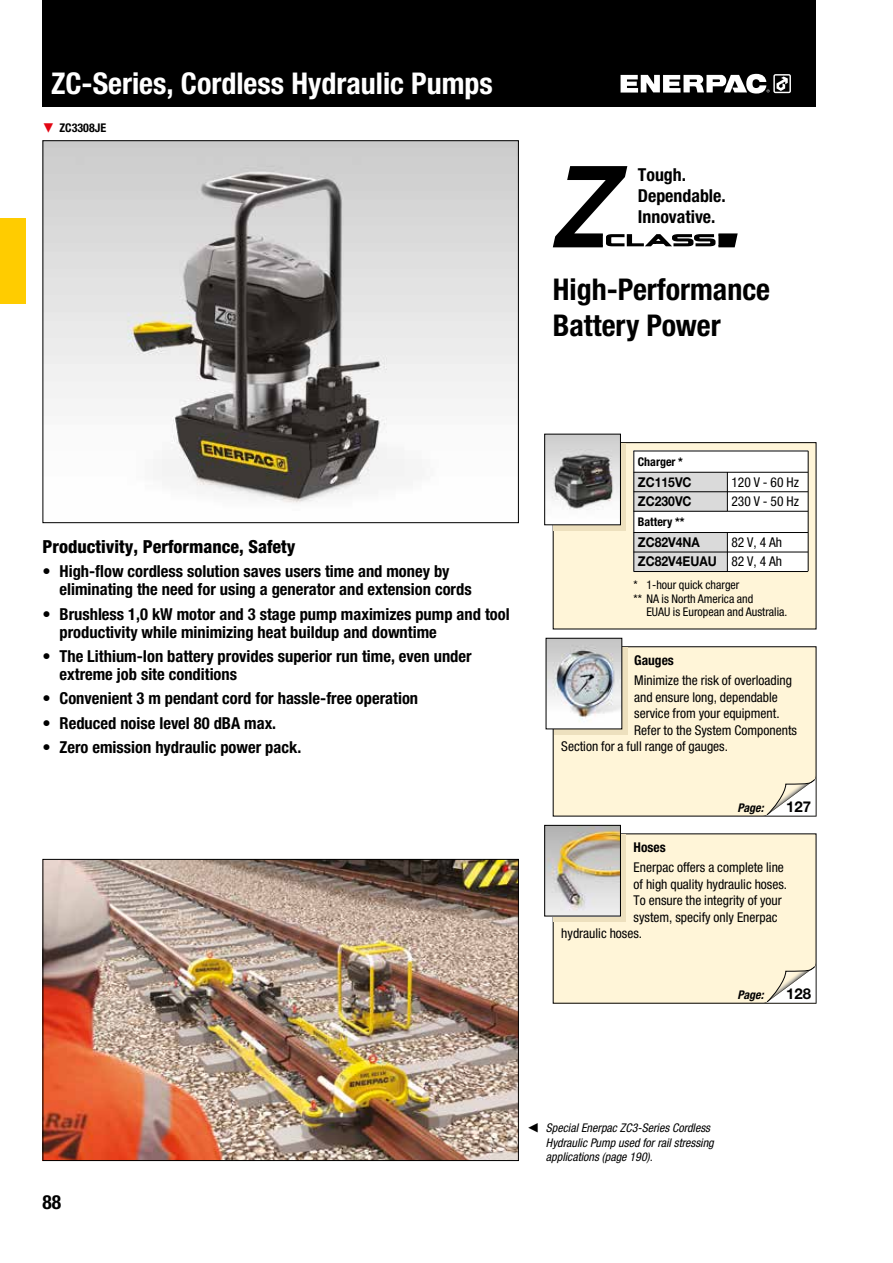
<style>
.page{position:relative;width:893px;height:1263px;background:#fff}
.page>*{position:absolute;margin:0;border:0;box-sizing:border-box;transform-origin:0 0}
.t1{font:700 condensed 30px "Helvetica Neue LTW1 G";color:#fff}
.t2{font:700 condensed 30px/36px "Helvetica Neue LTW1 G";color:#000}
.t3{font:700 condensed 19.5px "Helvetica Neue LTW1 G";color:#000}
.t4{font:800 condensed 18px "Helvetica Neue LTW1 G";color:#000}
.t5{font:700 condensed 17.85px/21.1px "Helvetica Neue LTW1 G";color:#000}
.t6{font:700 condensed 16.5px/18px "Helvetica Neue LTW1 G";color:#000}
.t7{font:700 15px "Helvetica Neue LTW1 G";color:#000}
.t8{font:condensed 13.5px/19.5px "Helvetica Neue LTW1 G";color:#000}
.t9{font:700 13.5px/19.5px "Helvetica Neue LTW1 G";color:#000;scale:.9 1}
.t10{font:700 condensed 13.5px "Helvetica Neue LTW1 G";color:#000}
.t11{font:italic condensed 12px/14.2px "Helvetica Neue LTW1 G";color:#000}
.t12{font:condensed 12px "Helvetica Neue LTW1 G";color:#000}
.t13{font:700 condensed 12px "Helvetica Neue LTW1 G";color:#000}
.t14{font:italic 700 condensed 12px "Helvetica Neue LTW1 G";color:#000}
.s1{color:#e30613}
</style>
<div class="page">
<div style="left:43px;top:0;width:773px;height:106px;background:#000"></div>
<svg style="left:621px;top:74px;width:170px;height:20px"></svg>
<div style="left:0;top:219px;width:26px;height:85px;background:#fc0"></div>
<img style="left:45px;top:142px;width:472px;height:361px">
<div style="left:553px;top:834px;width:263px;height:169px;background:#fff5d8"></div>
<div style="left:554px;top:834px;width:72px;height:87px;background:#ede0be"></div>
<img style="left:546px;top:827px;width:73px;height:87px">
<div style="left:544px;top:825px;width:77px;height:91px;border:1px solid #000"></div>
<div style="left:553px;top:646px;width:263px;height:170px;background:#fff5d8"></div>
<svg style="left:554px;top:647px;width:73px;height:87px"></svg>
<img style="left:548px;top:640px;width:72px;height:87px">
<div style="left:553px;top:443px;width:263px;height:186px;background:#fff5d8"></div>
<div style="left:554px;top:443px;width:72px;height:87px;background:#ede0be"></div>
<img style="left:546px;top:436px;width:73px;height:87px">
<div style="left:544px;top:434px;width:77px;height:91px;border:1px solid #000"></div>
<div style="left:634px;top:451px;width:174px;height:60px;background:#fff"></div>
<div style="left:634px;top:511px;width:174px;height:60px;background:#fff"></div>
<div style="left:634px;top:472px;width:93px;height:39px;background:#dadada"></div>
<div style="left:634px;top:532px;width:93px;height:39px;background:#dadada"></div>
<hr style="left:634px;top:472px;width:174px;height:1px;background:#000">
<hr style="left:634px;top:491px;width:174px;height:1px;background:#000">
<hr style="left:634px;top:511px;width:174px;height:1px;background:#000">
<hr style="left:634px;top:532px;width:174px;height:1px;background:#000">
<hr style="left:634px;top:552px;width:174px;height:1px;background:#000">
<hr style="left:634px;top:571px;width:174px;height:1px;background:#000">
<hr style="left:634px;top:451px;width:174px;height:1px;background:#000">
<hr style="left:634px;top:451px;width:1px;height:120px;background:#000">
<hr style="left:808px;top:451px;width:1px;height:120px;background:#000">
<hr style="left:727px;top:532px;width:1px;height:39px;background:#000">
<hr style="left:727px;top:472px;width:1px;height:39px;background:#000">
<svg style="left:552px;top:166px;width:186px;height:82px"></svg>
<svg style="left:763px;top:962px;width:53px;height:41px"></svg>
<svg style="left:763px;top:775px;width:53px;height:41px"></svg>
<img style="left:45px;top:861px;width:472px;height:298px">
<div style="left:43px;top:859px;width:476px;height:302px;border:1px solid #000"></div>
<h1 class="t1" style="left:51px;top:65px;width:443px">ZC-Series, Cordless Hydraulic Pumps</h1>
<p class="t13" style="left:43px;top:120px;width:65px"><span class="s1">▼</span> ZC3308JE</p>
<p class="t5" style="left:638px;top:164px;width:89px">Tough.<br>Dependable.<br>Innovative.</p>
<h1 class="t2" style="left:553px;top:272px;width:219px">High-Performance<br>Battery Power</h1>
<p class="t4" style="left:43px;top:535px;width:255px">Productivity, Performance, Safety</p>
<p class="t6" style="left:60px;top:562px;width:414px;text-indent:-17px">• High-flow cordless solution saves users time and money by eliminating the need for using a generator and extension cords</p>
<p class="t6" style="left:60px;top:605px;width:452px;text-indent:-17px">• Brushless 1,0 kW motor and 3 stage pump maximizes pump and tool productivity while minimizing heat buildup and downtime</p>
<p class="t6" style="left:60px;top:647px;width:414px;text-indent:-17px">• The Lithium-Ion battery provides superior run time, even under extreme job site conditions</p>
<p class="t6" style="left:43px;top:690px;width:377px">• Convenient 3 m pendant cord for hassle-free operation</p>
<p class="t6" style="left:43px;top:714px;width:235px">• Reduced noise level 80 dBA max.</p>
<p class="t6" style="left:43px;top:738px;width:260px">• Zero emission hydraulic power pack.</p>
<p class="t13" style="left:638px;top:454px;width:47px">Charger *</p>
<p class="t9" style="left:638px;top:472px;width:61px">ZC115VC<br>ZC230VC</p>
<p class="t9" style="left:638px;top:532px;width:89px">ZC82V4NA<br>ZC82V4EUAU</p>
<p class="t13" style="left:638px;top:514px;width:48px">Battery **</p>
<p class="t8" style="left:731px;top:472px;width:69px">120 V - 60 Hz<br>230 V - 50 Hz</p>
<p class="t8" style="left:731px;top:532px;width:52px">82 V, 4 Ah<br>82 V, 4 Ah</p>
<p class="t12" style="left:634px;top:578px;width:107px">* 1-hour quick charger</p>
<p class="t12" style="left:634px;top:591px;width:121px">** NA is North America and</p>
<p class="t12" style="left:646px;top:605px;width:142px">EUAU is European and Australia.</p>
<p class="t10" style="left:634px;top:652px;width:41px">Gauges</p>
<p class="t8" style="left:634px;top:671px;width:159px">Minimize the risk of overloading</p>
<p class="t8" style="left:634px;top:687px;width:145px">and ensure long, dependable</p>
<p class="t8" style="left:634px;top:704px;width:147px">service from your equipment.</p>
<p class="t8" style="left:634px;top:720px;width:164px">Refer to the System Components</p>
<p class="t8" style="left:561px;top:737px;width:168px">Section for a full range of gauges.</p>
<p class="t14" style="left:737px;top:800px;width:28px">Page:</p>
<p class="t7" style="left:786px;top:797px;width:27px">127</p>
<p class="t10" style="left:634px;top:839px;width:34px">Hoses</p>
<p class="t8" style="left:634px;top:858px;width:152px">Enerpac offers a complete line</p>
<p class="t8" style="left:634px;top:874px;width:155px">of high quality hydraulic hoses.</p>
<p class="t8" style="left:634px;top:891px;width:150px">To ensure the integrity of your</p>
<p class="t8" style="left:634px;top:907px;width:145px">system, specify only Enerpac</p>
<p class="t8" style="left:561px;top:924px;width:82px">hydraulic hoses.</p>
<p class="t14" style="left:737px;top:987px;width:28px">Page:</p>
<p class="t7" style="left:786px;top:984px;width:27px">128</p>
<p class="t3" style="left:43px;top:1190px;width:20px">88</p>
<p class="t11" style="left:546px;top:1121px;width:169px;text-indent:-19px">◀ Special Enerpac ZC3-Series Cordless<br>Hydraulic Pump used for rail stressing applications (page 190).</p>
</div>
